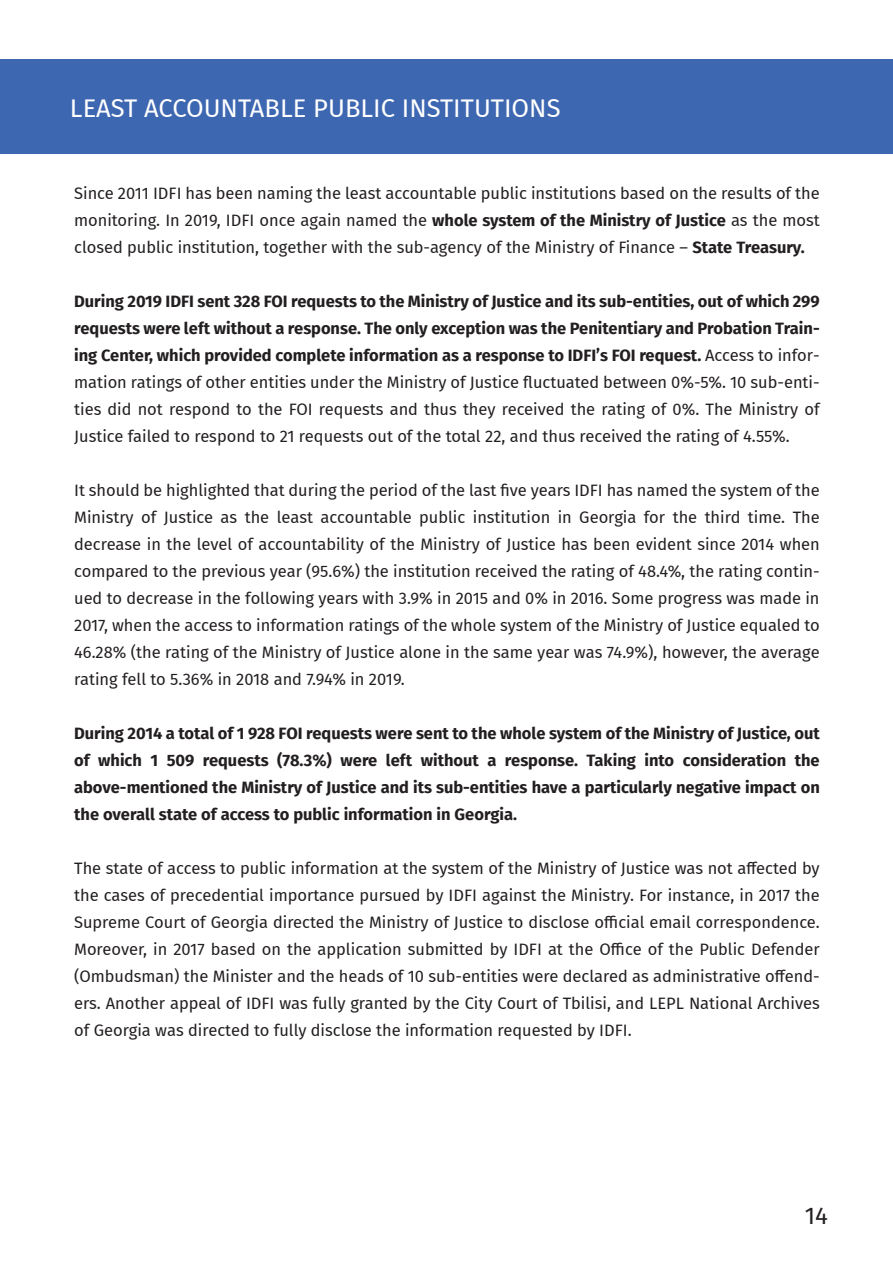
<style>
.page{position:relative;width:893px;height:1263px;background:#fff}
.page>*{position:absolute;margin:0;border:0;box-sizing:border-box;transform-origin:0 0}
.t1{font:25.5px "Fira GO";color:#fff}
.t2{font:24px "Fira GO";color:#231f20}
.t3{font:16.5px/27px "Fira GO";color:#231f20;text-align:justify}
.t4{font:700 16.5px/27px "Fira GO";color:#231f20;text-align:justify}
.s1{font-weight:700}
</style>
<div class="page">
<div style="left:0;top:59px;width:893px;height:95px;background:#3e67b1"></div>
<h1 class="t1" style="left:70px;top:93px;width:492px">LEAST ACCOUNTABLE PUBLIC INSTITUTIONS</h1>
<p class="t3" style="left:74px;top:180px;width:747px">Since 2011 IDFI has been naming the least accountable public institutions based on the results of the monitoring. In 2019, IDFI once again named the <span class="s1">whole system of the Ministry of Justice</span> as the most closed public institution, together with the sub-agency of the Ministry of Finance – <span class="s1">State Treasury.</span></p>
<p class="t3" style="left:74px;top:288px;width:747px"><span class="s1">During 2019 IDFI sent 328 FOI requests to the Ministry of Justice and its sub-entities, out of which 299 requests were left without a response. The only exception was the Penitentiary and Probation Train&shy;ing Center, which provided complete information as a response to IDFI’s FOI request.</span> Access to infor&shy;mation ratings of other entities under the Ministry of Justice fluctuated between 0%-5%. 10 sub-enti&shy;ties did not respond to the FOI requests and thus they received the rating of 0%. The Ministry of Justice failed to respond to 21 requests out of the total 22, and thus received the rating of 4.55%.</p>
<p class="t3" style="left:74px;top:477px;width:747px">It should be highlighted that during the period of the last five years IDFI has named the system of the Ministry of Justice as the least accountable public institution in Georgia for the third time. The decrease in the level of accountability of the Ministry of Justice has been evident since 2014 when compared to the previous year (95.6%) the institution received the rating of 48.4%, the rating contin&shy;ued to decrease in the following years with 3.9% in 2015 and 0% in 2016. Some progress was made in 2017, when the access to information ratings of the whole system of the Ministry of Justice equaled to 46.28% (the rating of the Ministry of Justice alone in the same year was 74.9%), however, the average rating fell to 5.36% in 2018 and 7.94% in 2019.</p>
<p class="t4" style="left:74px;top:719px;width:747px">During 2014 a total of 1 928 FOI requests were sent to the whole system of the Ministry of Justice, out of which 1 509 requests (78.3%) were left without a response. Taking into consideration the above-mentioned the Ministry of Justice and its sub-entities have a particularly negative impact on the overall state of access to public information in Georgia.</p>
<p class="t3" style="left:74px;top:854px;width:747px">The state of access to public information at the system of the Ministry of Justice was not affected by the cases of precedential importance pursued by IDFI against the Ministry. For instance, in 2017 the Supreme Court of Georgia directed the Ministry of Justice to disclose official email correspondence.<br>Moreover, in 2017 based on the application submitted by IDFI at the Office of the Public Defender (Ombudsman) the Minister and the heads of 10 sub-entities were declared as administrative offend&shy;ers. Another appeal of IDFI was fully granted by the City Court of Tbilisi, and LEPL National Archives of Georgia was directed to fully disclose the information requested by IDFI.</p>
<h2 class="t2" style="left:805px;top:1202px;width:25px">14</h2>
</div>
